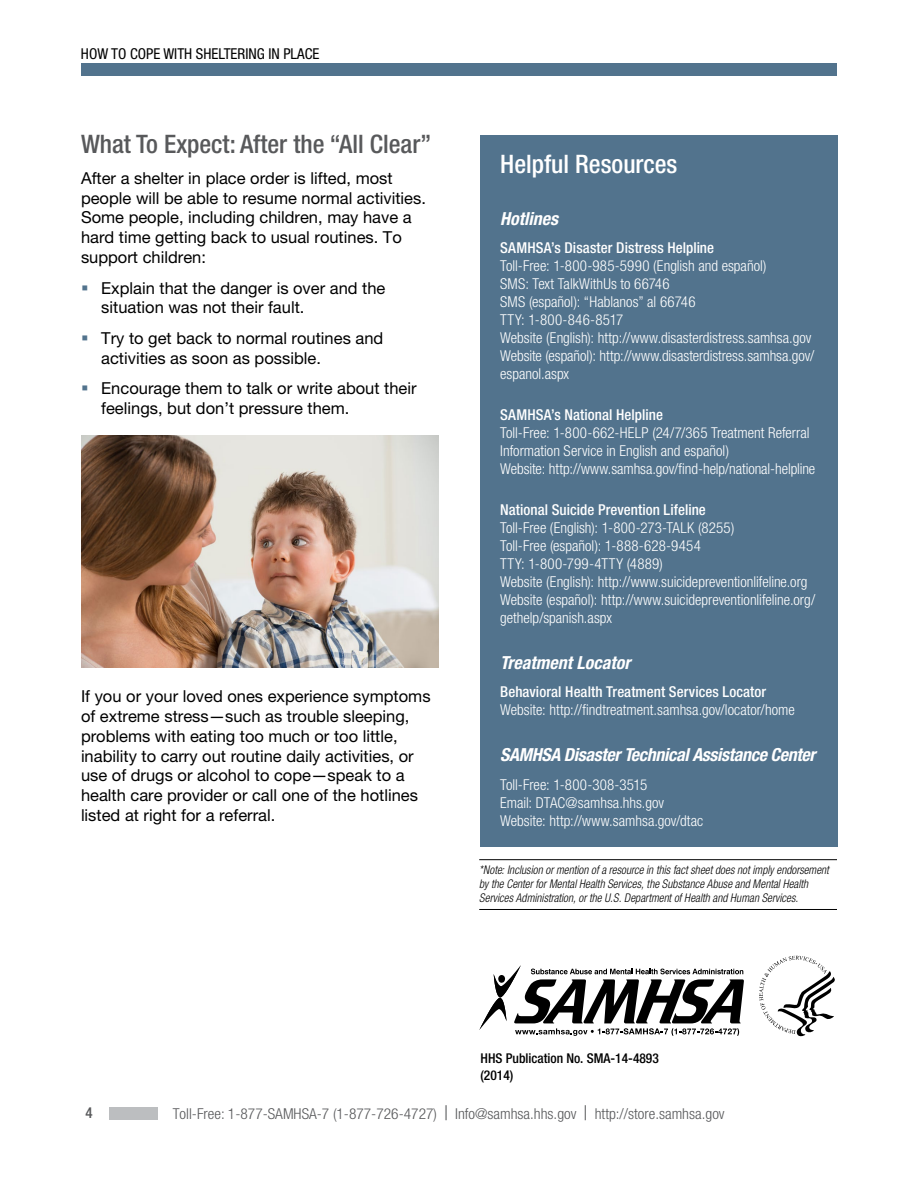
<style>
.page{position:relative;width:918px;height:1188px;background:#fff}
.page>*{position:absolute;margin:0;border:0;box-sizing:border-box;transform-origin:0 0}
.Heading_2{font:500 condensed 25.5px "Helvetica Neue LT Pro";color:#58595b}
.Sidebar_Heading{font:500 condensed 25.5px "Helvetica Neue LT Pro";color:#fff}
.Sidebar_Subhead{font:italic 700 condensed 18px "Helvetica Neue LT Pro";letter-spacing:-.02em;color:#fff}
.Sidebar_Subhead-2{font:italic 700 condensed 18px "Helvetica Neue LT Pro";color:#fff}
.Body_Text{font:16.5px/19.8px "Helvetica Neue LT Pro";color:#000}
.Sidebar_Light{font:300 condensed 15px/18px "Helvetica Neue LT Pro";color:#fff}
.sidebar{font:500 condensed 15px "Helvetica Neue LT Pro";letter-spacing:.005em;color:#fff}
.t1{font:300 condensed 15px "Helvetica Neue LT Pro";color:#58595b}
.t2{font:condensed 15px "Helvetica Neue LT Pro";color:#000}
.t3{font:500 condensed 15px "Helvetica Neue LT Pro";color:#58595b}
.HHS_Publication_No{font:500 condensed 13.5px "Helvetica Neue LT Pro";color:#000}
.sidebar-2{font:italic 300 condensed 12px/14.4px "Helvetica Neue LT Pro";letter-spacing:.005em;color:#000;scale:.94 1}
.t4{font:10.05px "Times New Roman";color:#000}
.s1{font-weight:400;font-stretch:normal}
</style>
<div class="page">
<div style="left:109px;top:1108px;width:48px;height:12px;background:#bcbec0"></div>
<div style="left:81px;top:64px;width:756px;height:12px;background:#52738d"></div>
<img style="left:81px;top:436px;width:358px;height:231px">
<div style="left:480px;top:135px;width:358px;height:711px;background:#52738d"></div>
<svg style="left:479px;top:965px;width:265px;height:71px"></svg>
<svg style="left:759px;top:956px;width:76px;height:80px"></svg>
<hr style="left:479px;top:859px;width:358px;height:1px;background:#000">
<hr style="left:479px;top:909px;width:358px;height:1px;background:#000">
<p class="t2" style="left:81px;top:45px;width:240px">HOW TO COPE WITH SHELTERING IN PLACE</p>
<h2 class="Heading_2" style="left:81px;top:129px;width:352px">What To Expect: After the “All Clear”</h2>
<p class="Body_Text" style="left:81px;top:168px;width:347px">After a shelter in place order is lifted, most people will be able to resume normal activities.<br>Some people, including children, may have a hard time getting back to usual routines. To support children:</p>
<p class="Body_Text" style="left:101px;top:278px;width:286px">Explain that the danger is over and the situation was not their fault.</p>
<p class="Body_Text" style="left:101px;top:328px;width:284px">Try to get back to normal routines and activities as soon as possible.</p>
<p class="Body_Text" style="left:101px;top:378px;width:317px">Encourage them to talk or write about their feelings, but don’t pressure them.</p>
<p class="Body_Text" style="left:81px;top:686px;width:351px">If you or your loved ones experience symptoms of extreme stress—such as trouble sleeping, problems with eating too much or too little, inability to carry out routine daily activities, or use of drugs or alcohol to cope—speak to a health care provider or call one of the hotlines listed at right for a referral.</p>
<h1 class="Sidebar_Heading" style="left:500px;top:149px;width:179px">Helpful Resources</h1>
<h2 class="Sidebar_Subhead-2" style="left:500px;top:208px;width:59px">Hotlines</h2>
<p class="sidebar" style="left:500px;top:239px;width:216px">SAMHSA’s Disaster Distress Helpline</p>
<p class="Sidebar_Light" style="left:500px;top:256px;width:316px">Toll-Free: 1-800-985-5990 (English and español)<br>SMS: Text TalkWithUs to 66746<br>SMS (español): “Hablanos” al 66746<br>TTY: 1-800-846-8517<br>Website (English): http://www.disasterdistress.samhsa.gov Website (español): http://www.disasterdistress.samhsa.gov/ espanol.aspx</p>
<p class="sidebar" style="left:500px;top:405px;width:164px">SAMHSA’s National Helpline</p>
<p class="Sidebar_Light" style="left:500px;top:423px;width:317px">Toll-Free: 1-800-662-HELP (24/7/365 Treatment Referral<br>Information Service in English and español)<br>Website: http://www.samhsa.gov/find-help/national-helpline</p>
<p class="sidebar" style="left:500px;top:500px;width:207px">National Suicide Prevention Lifeline</p>
<p class="Sidebar_Light" style="left:500px;top:518px;width:317px">Toll-Free (English): 1-800-273-TALK (8255)<br>Toll-Free (español): 1-888-628-9454<br>TTY: 1-800-799-4TTY (4889)<br>Website (English): http://www.suicidepreventionlifeline.org Website (español): http://www.suicidepreventionlifeline.org/ gethelp/spanish.aspx</p>
<h2 class="Sidebar_Subhead-2" style="left:500px;top:652px;width:132px">Treatment Locator</h2>
<p class="sidebar" style="left:500px;top:682px;width:268px">Behavioral Health Treatment Services Locator</p>
<p class="Sidebar_Light" style="left:500px;top:700px;width:296px">Website: http://findtreatment.samhsa.gov/locator/home</p>
<h2 class="Sidebar_Subhead" style="left:500px;top:744px;width:317px">SAMHSA Disaster Technical Assistance Center</h2>
<p class="Sidebar_Light" style="left:500px;top:776px;width:205px">Toll-Free: 1-800-308-3515<br>Email: DTAC@samhsa.hhs.gov<br>Website: http://www.samhsa.gov/dtac</p>
<p class="sidebar-2" style="left:479px;top:862px;width:374px">*Note: Inclusion or mention of a resource in this fact sheet does not imply endorsement by the Center for Mental Health Services, the Substance Abuse and Mental Health<br>Services Administration, or the U.S. Department of Health and Human Services.</p>
<p class="t4" style="left:815px;top:958px;width:4px">·</p>
<p class="t3" style="left:85px;top:1104px;width:9px">4</p>
<p class="HHS_Publication_No" style="left:481px;top:1050px;width:180px">HHS Publication No. SMA-14-4893</p>
<p class="HHS_Publication_No" style="left:480px;top:1067px;width:34px">(2014)</p>
<p class="t1" style="left:173px;top:1105px;width:553px">Toll-Free: 1-877-SAMHSA-7 (1-877-726-4727) <span class="s1">|</span> Info@samhsa.hhs.gov <span class="s1">|</span> http://store.samhsa.gov</p>
</div>
